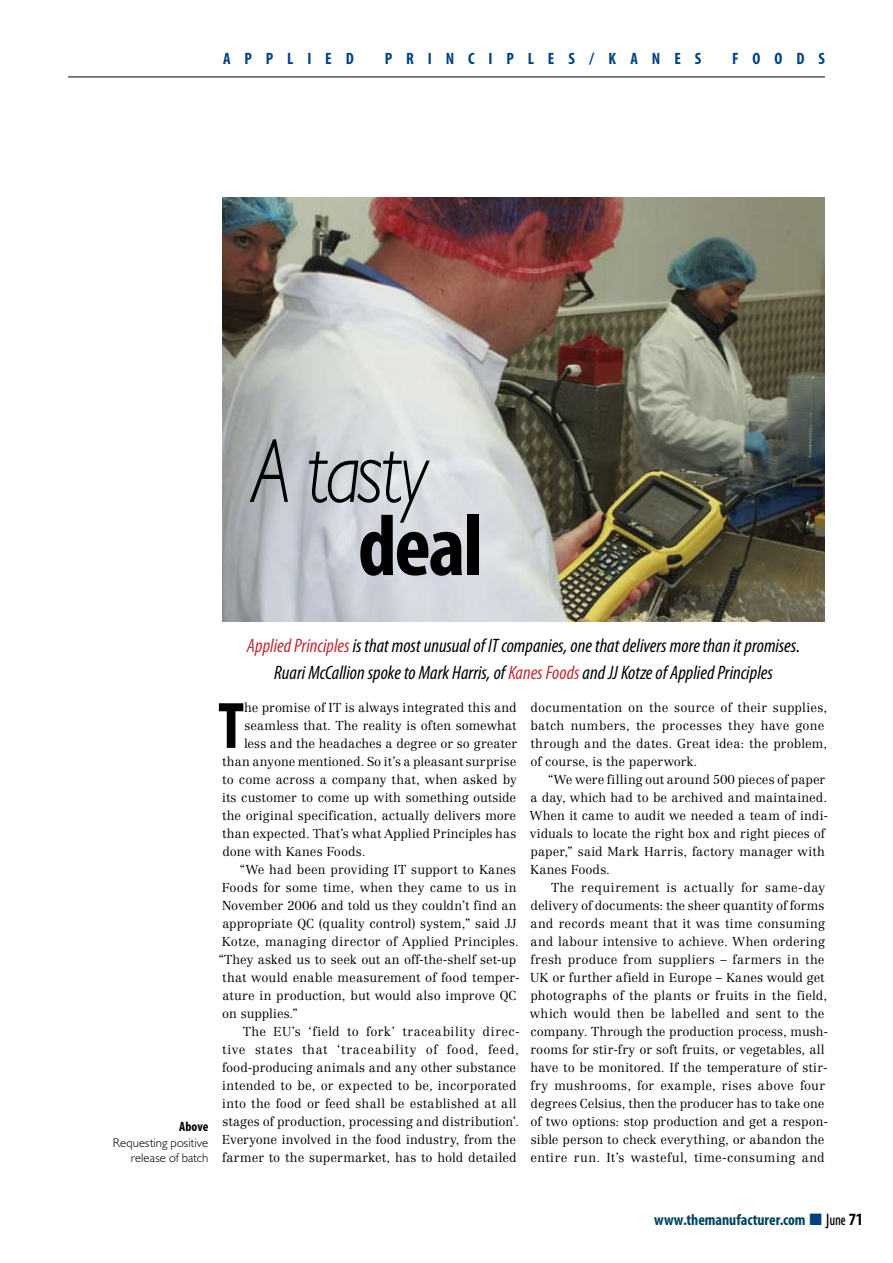
<style>
.page{position:relative;width:893px;height:1263px;background:#fff}
.page>*{position:absolute;margin:0;border:0;box-sizing:border-box;transform-origin:0 0}
.t1{font:italic 300 91.5px "Humanist 521 BT";letter-spacing:-.03em;color:#000;scale:.8 1}
.t2{font:700 condensed 87px "Myriad Pro";color:#000}
.t3{font:700 condensed 66.15px "Myriad";color:#000}
.t4{font:italic condensed 19.5px/27px "Myriad Pro";color:#000;text-align:center}
.t5{font:700 condensed 16.5px "Myriad";letter-spacing:.84em;color:#004282}
.t6{font:700 condensed 15.75px "Myriad";letter-spacing:-.005em;color:#004360}
.t7{font:700 condensed 13.5px "Myriad";letter-spacing:.005em;color:#000}
.t8{font:300 12.75px/18px "Centennial";letter-spacing:.01em;color:#000}
.t9{font:300 12.75px "Centennial";letter-spacing:.055em;color:#000}
.t10{font:300 12.75px "Centennial";letter-spacing:.035em;color:#000}
.t11{font:300 12.75px/15.3px "Humanist 521 BT";letter-spacing:.01em;color:#000;text-align:right}
.s1{color:#bb2e36}
.s2{color:#004282}
.s3{font-family:"Humanist 521 BT";font-weight:400;font-size:16.5px;color:#000}
.s4{font-size:17.25px;color:#000}
</style>
<div class="page">
<img style="left:222px;top:198px;width:603px;height:423px">
<hr style="left:68px;top:77px;width:757px;height:1px;background:#000">
<p class="t5" style="left:223px;top:50px;width:132px">APPLIED</p>
<p class="t5" style="left:385px;top:50px;width:318px">PRINCIPLES/KANES</p>
<p class="t5" style="left:732px;top:50px;width:94px">FOODS</p>
<h1 class="t1" style="left:253px;top:415px;width:223px">A tasty</h1>
<h2 class="t2" style="left:358px;top:492px;width:126px">deal</h2>
<p class="t7" style="left:179px;top:1120px;width:31px">Above</p>
<p class="t11" style="left:113px;top:1134px;width:97px">Requesting positive release of batch</p>
<h3 class="t4" style="left:247px;top:632px;width:555px"><span class="s1">Applied Principles</span> is that most unusual of IT companies, one that delivers more than it promises.<br>Ruari McCallion spoke to Mark Harris, of <span class="s1">Kanes Foods</span> and JJ Kotze of Applied Principles</h3>
<h3 class="t3" style="left:218px;top:693px;width:28px">T</h3>
<p class="t8" style="left:244px;top:698px;width:274px">he promise of IT is always integrated this and</p>
<p class="t8" style="left:244px;top:716px;width:273px">seamless that. The reality is often somewhat</p>
<p class="t8" style="left:244px;top:734px;width:275px">less and the headaches a degree or so greater</p>
<p class="t8" style="left:222px;top:752px;width:296px">than anyone mentioned. So it’s a pleasant surprise</p>
<p class="t8" style="left:222px;top:770px;width:296px">to come across a company that, when asked by</p>
<p class="t8" style="left:222px;top:788px;width:295px">its customer to come up with something outside</p>
<p class="t8" style="left:222px;top:806px;width:295px">the original specification, actually delivers more</p>
<p class="t8" style="left:222px;top:824px;width:296px">than expected. That’s what Applied Principles has</p>
<p class="t8" style="left:222px;top:842px;width:145px">done with Kanes Foods.</p>
<p class="t8" style="left:240px;top:860px;width:278px">“We had been providing IT support to Kanes</p>
<p class="t8" style="left:222px;top:878px;width:296px">Foods for some time, when they came to us in</p>
<p class="t8" style="left:222px;top:896px;width:296px">November 2006 and told us they couldn’t find an</p>
<p class="t8" style="left:222px;top:914px;width:296px">appropriate QC (quality control) system,” said JJ</p>
<p class="t8" style="left:222px;top:932px;width:298px">Kotze, managing director of Applied Principles.</p>
<p class="t8" style="left:218px;top:950px;width:299px">“They asked us to seek out an off-the-shelf set-up</p>
<p class="t8" style="left:222px;top:968px;width:299px">that would enable measurement of food temper-</p>
<p class="t8" style="left:222px;top:986px;width:296px">ature in production, but would also improve QC</p>
<p class="t8" style="left:222px;top:1004px;width:77px">on supplies.”</p>
<p class="t10" style="left:243px;top:1024px;width:279px">The EU’s ‘field to fork’ traceability direc-</p>
<p class="t9" style="left:222px;top:1042px;width:298px">tive states that ‘traceability of food, feed,</p>
<p class="t8" style="left:222px;top:1058px;width:295px">food-producing animals and any other substance</p>
<p class="t8" style="left:222px;top:1076px;width:296px">intended to be, or expected to be, incorporated</p>
<p class="t8" style="left:222px;top:1094px;width:296px">into the food or feed shall be established at all</p>
<p class="t8" style="left:223px;top:1112px;width:298px">stages of production, processing and distribution’.</p>
<p class="t8" style="left:222px;top:1130px;width:296px">Everyone involved in the food industry, from the</p>
<p class="t8" style="left:222px;top:1148px;width:296px">farmer to the supermarket, has to hold detailed</p>
<p class="t8" style="left:530px;top:698px;width:298px">documentation on the source of their supplies, batch numbers, the processes they have gone through and the dates. Great idea: the problem, of course, is the paperwork.</p>
<p class="t8" style="left:530px;top:770px;width:300px;text-indent:18px">“We were filling out around 500 pieces of paper a day, which had to be archived and maintained.<br>When it came to audit we needed a team of indi&shy;viduals to locate the right box and right pieces of paper,” said Mark Harris, factory manager with Kanes Foods.</p>
<p class="t8" style="left:530px;top:878px;width:300px;text-indent:21px">The requirement is actually for same-day delivery of documents: the sheer quantity of forms and records meant that it was time consuming and labour intensive to achieve. When ordering fresh produce from suppliers – farmers in the UK or further afield in Europe – Kanes would get photographs of the plants or fruits in the field, which would then be labelled and sent to the company. Through the production process, mush&shy;rooms for stir-fry or soft fruits, or vegetables, all have to be monitored. If the temperature of stir&shy;fry mushrooms, for example, rises above four degrees Celsius, then the producer has to take one of two options: stop production and get a respon&shy;sible person to check everything, or abandon the entire run. It’s wasteful, time-consuming and</p>
<p class="t6" style="left:654px;top:1212px;width:211px">www.themanufacturer.com <span class="s2">■</span> <span class="s3">June</span> <span class="s4">71</span></p>
</div>
